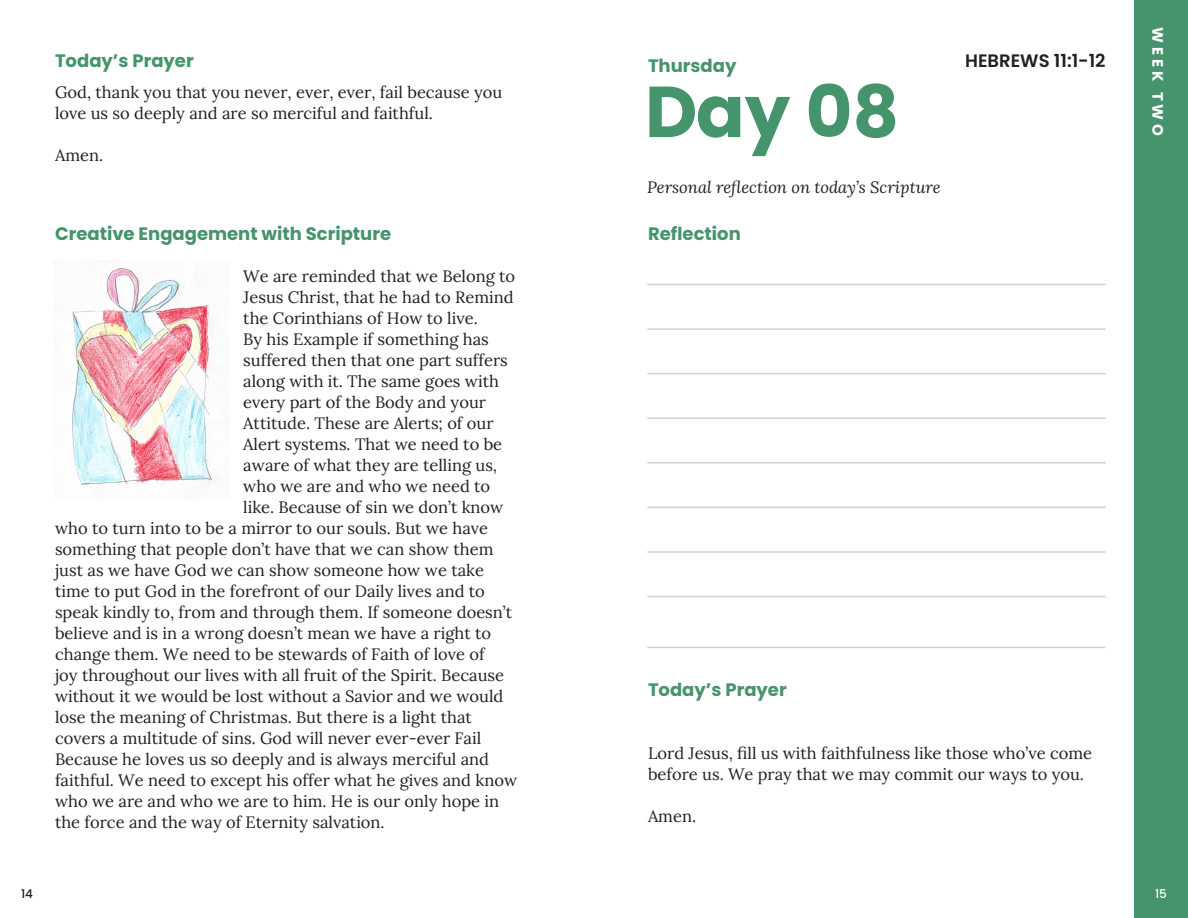
<style>
.page{position:relative;width:1188px;height:918px;background:#fff}
.page>*{position:absolute;margin:0;border:0;box-sizing:border-box;transform-origin:0 0}
.t1{font:700 72px "Poppins";color:#45946c}
.t2{font:700 18px "Poppins";color:#45946c}
.Scripture_Reference{font:600 18px "Poppins";color:#231f20}
.P1{font:16.5px/21px "Lora";color:#231f20}
.Attribution{font:italic 16.5px "Lora";color:#231f20}
.t3{font:700 15px "Poppins";color:#fff}
.t4{font:500 12px "Poppins";color:#231f20}
.t5{font:500 12px "Poppins";color:#fff}
</style>
<div class="page">
<img style="left:72px;top:267px;width:157px;height:231px">
<div style="left:1134px;top:0;width:54px;height:918px;background:#45946c"></div>
<hr style="left:647px;top:596px;width:459px;height:1px;background:#d1d2d4">
<hr style="left:647px;top:647px;width:459px;height:1px;background:#d1d2d4">
<hr style="left:647px;top:462px;width:459px;height:2px;background:#d1d2d4">
<hr style="left:647px;top:551px;width:459px;height:2px;background:#d1d2d4">
<hr style="left:647px;top:417px;width:459px;height:2px;background:#d1d2d4">
<hr style="left:647px;top:507px;width:459px;height:1px;background:#d1d2d4">
<hr style="left:647px;top:373px;width:459px;height:1px;background:#d1d2d4">
<hr style="left:647px;top:284px;width:459px;height:1px;background:#d1d2d4">
<hr style="left:647px;top:328px;width:459px;height:2px;background:#d1d2d4">
<h2 class="t2" style="left:55px;top:50px;width:140px">Today’s Prayer</h2>
<p class="P1" style="left:55px;top:80px;width:449px">God, thank you that you never, ever, ever, fail because you love us so deeply and are so merciful and faithful.</p>
<p class="P1" style="left:55px;top:143px;width:50px">Amen.</p>
<h2 class="t2" style="left:55px;top:223px;width:338px">Creative Engagement with Scripture</h2>
<p class="P1" style="left:243px;top:265px;width:274px">We are reminded that we Belong to</p>
<p class="P1" style="left:243px;top:286px;width:272px">Jesus Christ, that he had to Remind</p>
<p class="P1" style="left:243px;top:307px;width:236px">the Corinthians of How to live.</p>
<p class="P1" style="left:243px;top:328px;width:247px">By his Example if something has</p>
<p class="P1" style="left:243px;top:349px;width:266px">suffered then that one part suffers</p>
<p class="P1" style="left:243px;top:370px;width:257px">along with it. The same goes with</p>
<p class="P1" style="left:243px;top:391px;width:244px">every part of the Body and your</p>
<p class="P1" style="left:243px;top:412px;width:252px">Attitude. These are Alerts; of our</p>
<p class="P1" style="left:243px;top:433px;width:260px">Alert systems. That we need to be</p>
<p class="P1" style="left:243px;top:454px;width:255px">aware of what they are telling us,</p>
<p class="P1" style="left:243px;top:475px;width:249px">who we are and who we need to</p>
<p class="P1" style="left:243px;top:496px;width:262px">like. Because of sin we don’t know</p>
<p class="P1" style="left:55px;top:517px;width:435px">who to turn into to be a mirror to our souls. But we have</p>
<p class="P1" style="left:55px;top:538px;width:440px">something that people don’t have that we can show them</p>
<p class="P1" style="left:55px;top:559px;width:431px">just as we have God we can show someone how we take</p>
<p class="P1" style="left:55px;top:580px;width:431px">time to put God in the forefront of our Daily lives and to</p>
<p class="P1" style="left:55px;top:601px;width:459px">speak kindly to, from and through them. If someone doesn’t</p>
<p class="P1" style="left:55px;top:622px;width:438px">believe and is in a wrong doesn’t mean we have a right to</p>
<p class="P1" style="left:55px;top:643px;width:431px">change them. We need to be stewards of Faith of love of</p>
<p class="P1" style="left:55px;top:664px;width:451px">joy throughout our lives with all fruit of the Spirit. Because</p>
<p class="P1" style="left:55px;top:685px;width:450px">without it we would be lost without a Savior and we would</p>
<p class="P1" style="left:55px;top:706px;width:419px">lose the meaning of Christmas. But there is a light that</p>
<p class="P1" style="left:55px;top:727px;width:428px">covers a multitude of sins. God will never ever-ever Fail</p>
<p class="P1" style="left:55px;top:748px;width:436px">Because he loves us so deeply and is always merciful and</p>
<p class="P1" style="left:55px;top:769px;width:464px">faithful. We need to except his offer what he gives and know</p>
<p class="P1" style="left:55px;top:790px;width:446px">who we are and who we are to him. He is our only hope in</p>
<p class="P1" style="left:55px;top:811px;width:331px">the force and the way of Eternity salvation.</p>
<h2 class="t2" style="left:648px;top:55px;width:90px">Thursday</h2>
<h1 class="t1" style="left:645px;top:70px;width:256px">Day 08</h1>
<p class="Attribution" style="left:647px;top:176px;width:295px">Personal reflection on today’s Scripture</p>
<h2 class="t2" style="left:648px;top:223px;width:94px">Reflection</h2>
<p class="Scripture_Reference" style="left:965px;top:50px;width:142px">HEBREWS 11:1-12</p>
<p class="t3" style="left:1166px;top:27px;width:109px;rotate:90deg">Wee k Two</p>
<h2 class="t2" style="left:648px;top:679px;width:140px">Today’s Prayer</h2>
<p class="P1" style="left:648px;top:741px;width:446px">Lord Jesus, fill us with faithfulness like those who’ve come before us. We pray that we may commit our ways to you.</p>
<p class="P1" style="left:648px;top:804px;width:50px">Amen.</p>
<p class="t4" style="left:21px;top:887px;width:13px">14</p>
<p class="t5" style="left:1155px;top:887px;width:13px">15</p>
</div>
